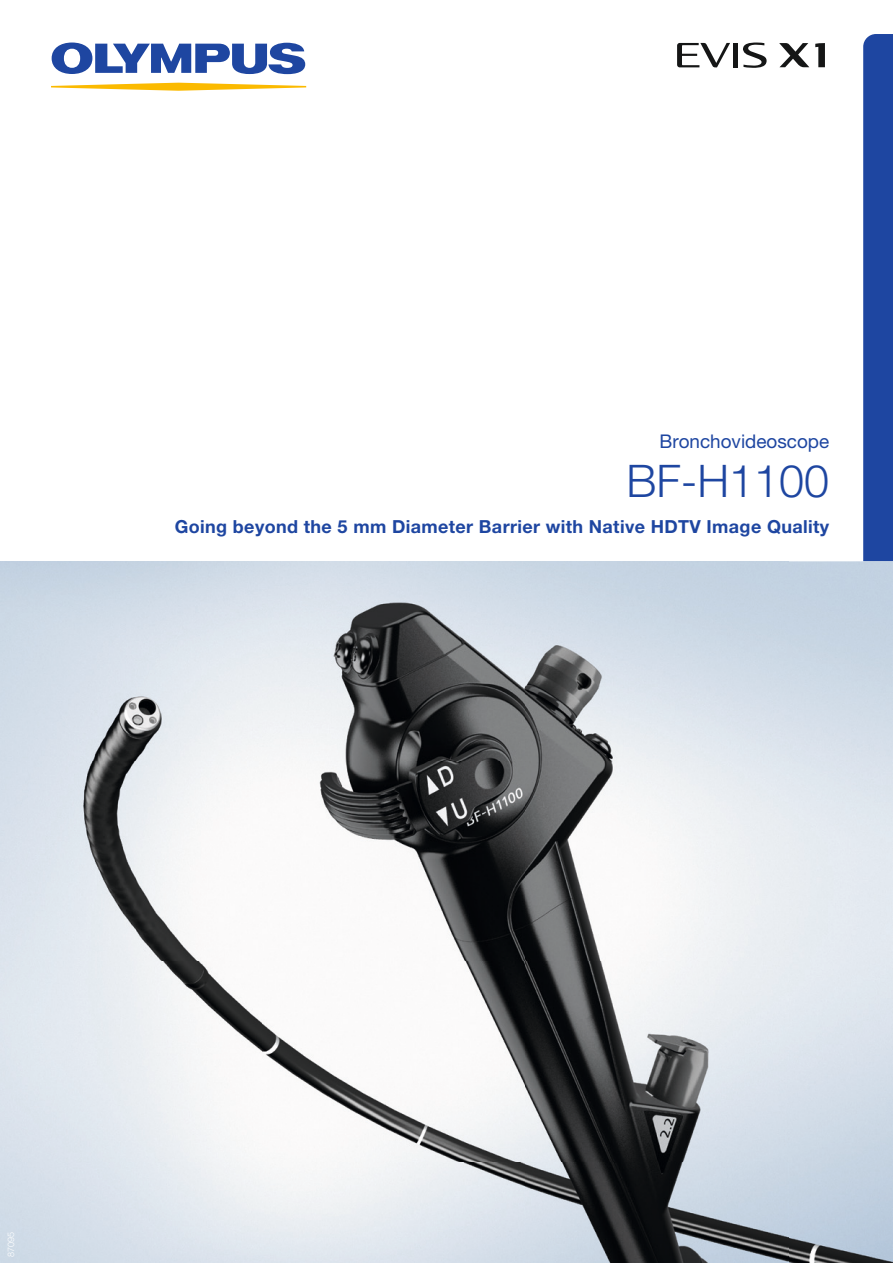
<style>
.page{position:relative;width:893px;height:1263px;background:#fff}
.page>*{position:absolute;margin:0;border:0;box-sizing:border-box;transform-origin:0 0}
.t1{font:300 45px "Helvetica Neue LT Pro";color:#1e46a1}
.t2{font:18.9px "Helvetica Neue LT Pro";color:#1e46a1}
.t3{font:700 18px "Helvetica Neue LT Pro";letter-spacing:.02em;color:#1e46a1}
.t4{font:300 9px "Helvetica Neue LT Pro";color:#fff}
</style>
<div class="page">
<svg style="left:52px;top:43px;width:253px;height:31px"></svg>
<svg style="left:51px;top:83px;width:255px;height:8px"></svg>
<div style="left:733px;top:43px;width:5px;height:24px;background:#151616"></div>
<svg style="left:743px;top:43px;width:24px;height:25px"></svg>
<svg style="left:677px;top:43px;width:53px;height:24px"></svg>
<svg style="left:779px;top:43px;width:30px;height:24px"></svg>
<svg style="left:815px;top:43px;width:10px;height:24px"></svg>
<img style="left:0;top:561px;width:893px;height:702px">
<svg style="left:863px;top:34px;width:30px;height:528px"></svg>
<p class="t2" style="left:659px;top:430px;width:171px">Bronchovideoscope</p>
<h1 class="t1" style="left:627px;top:453px;width:204px">BF-H1100</h1>
<p class="t3" style="left:175px;top:516px;width:656px">Going beyond the 5 mm Diameter Barrier with Native HDTV Image Quality</p>
<p class="t4" style="left:5px;top:1256px;width:27px;rotate:-90deg">87095</p>
</div>
